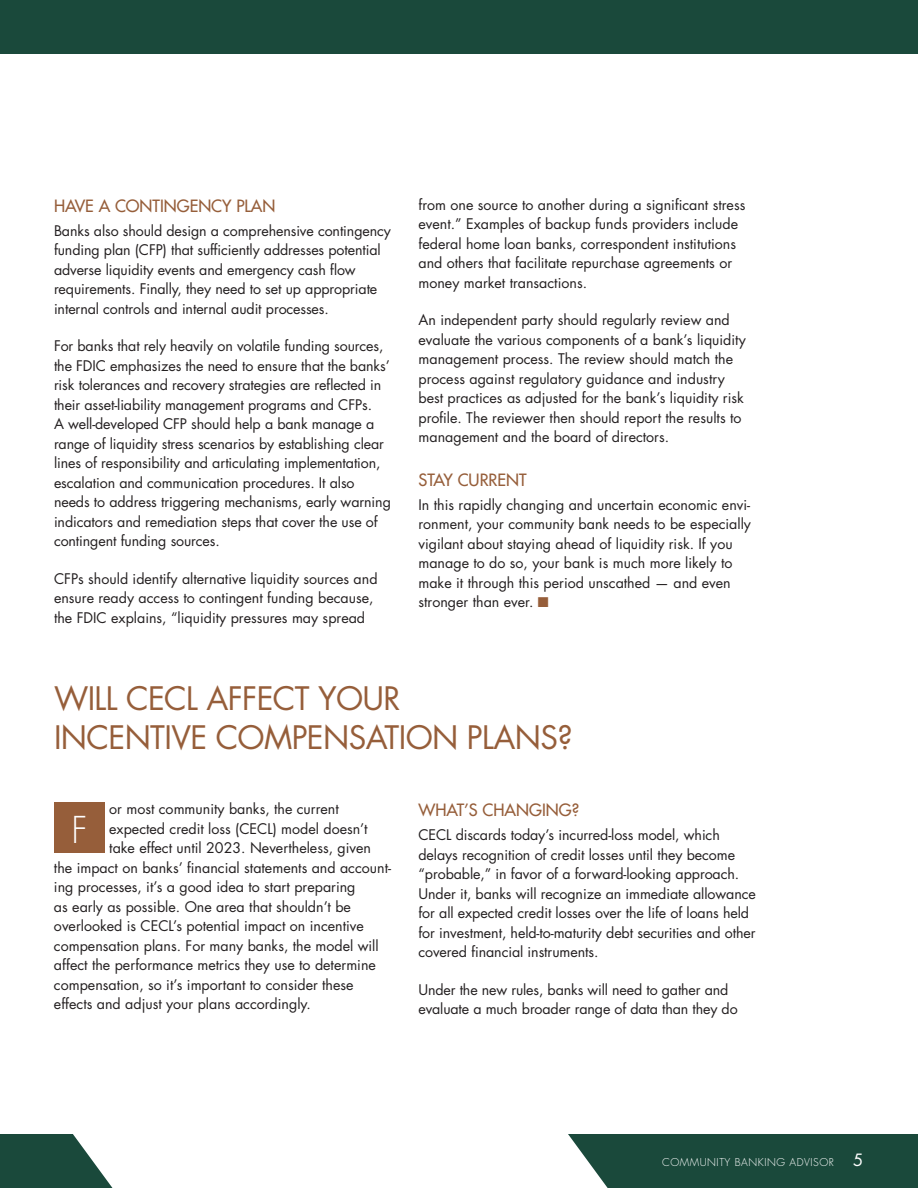
<style>
.page{position:relative;width:918px;height:1188px;background:#fff}
.page>*{position:absolute;margin:0;border:0;box-sizing:border-box;transform-origin:0 0}
.t1{font:300 36px "Futura Std";color:#fff}
.t2{font:31.5px/39px "Futura Std";letter-spacing:-.02em;color:#965e3a}
.t3{font:500 16.5px "Futura Std";color:#965e3a}
.t4{font:14.25px/19.5px "Futura Std";color:#231f20}
.t5{font:300 10.5px "Futura Std";letter-spacing:.05em;color:#fff}
.s1{color:#965e3a}
.s2{font-weight:400;font-size:16.5px}
</style>
<div class="page">
<svg style="left:0;top:1134px;width:112px;height:54px"></svg>
<div style="left:0;top:0;width:918px;height:54px;background:#1a493b"></div>
<div style="left:568px;top:1134px;width:350px;height:54px;background:#1a493b"></div>
<div style="left:54px;top:802px;width:51px;height:51px;background:#965e3a"></div>
<p class="t3" style="left:54px;top:195px;width:223px">HAVE A CONTINGENCY PLAN</p>
<p class="t4" style="left:54px;top:221px;width:338px">Banks also should design a comprehensive contingency funding plan (CFP) that sufficiently addresses potential adverse liquidity events and emergency cash flow requirements. Finally, they need to set up appropriate internal controls and internal audit processes.</p>
<p class="t4" style="left:54px;top:336px;width:338px">For banks that rely heavily on volatile funding sources, the FDIC emphasizes the need to ensure that the banks’ risk tolerances and recovery strategies are reflected in their asset-liability management programs and CFPs.<br>A well-developed CFP should help a bank manage a range of liquidity stress scenarios by establishing clear lines of responsibility and articulating implementation, escalation and communication procedures. It also needs to address triggering mechanisms, early warning indicators and remediation steps that cover the use of contingent funding sources.</p>
<p class="t4" style="left:54px;top:569px;width:325px">CFPs should identify alternative liquidity sources and ensure ready access to contingent funding because, the FDIC explains, “liquidity pressures may spread</p>
<p class="t4" style="left:419px;top:195px;width:328px">from one source to another during a significant stress event.” Examples of backup funds providers include federal home loan banks, correspondent institutions and others that facilitate repurchase agreements or money market transactions.</p>
<p class="t4" style="left:419px;top:310px;width:329px">An independent party should regularly review and evaluate the various components of a bank’s liquidity management process. The review should match the process against regulatory guidance and industry best practices as adjusted for the bank’s liquidity risk profile. The reviewer then should report the results to management and the board of directors.</p>
<p class="t3" style="left:418px;top:469px;width:110px">STAY CURRENT</p>
<p class="t4" style="left:418px;top:495px;width:334px">In this rapidly changing and uncertain economic envi&shy;ronment, your community bank needs to be especially vigilant about staying ahead of liquidity risk. If you manage to do so, your bank is much more likely to make it through this period unscathed — and even stronger than ever. <span class="s1">■</span></p>
<h2 class="t2" style="left:54px;top:679px;width:520px">WILL CECL AFFECT YOUR<br>INCENTIVE COMPENSATION PLANS?</h2>
<p class="t4" style="left:109px;top:799px;width:231px">or most community banks, the current</p>
<p class="t4" style="left:109px;top:819px;width:260px">expected credit loss (CECL) model doesn’t</p>
<p class="t4" style="left:109px;top:838px;width:263px">take effect until 2023. Nevertheless, given</p>
<p class="t4" style="left:54px;top:858px;width:339px">the impact on banks’ financial statements and account-</p>
<p class="t4" style="left:54px;top:877px;width:303px">ing processes, it’s a good idea to start preparing</p>
<p class="t4" style="left:54px;top:897px;width:298px">as early as possible. One area that shouldn’t be</p>
<p class="t4" style="left:54px;top:916px;width:311px">overlooked is CECL’s potential impact on incentive</p>
<p class="t4" style="left:54px;top:936px;width:326px">compensation plans. For many banks, the model will</p>
<p class="t4" style="left:54px;top:955px;width:323px">affect the performance metrics they use to determine</p>
<p class="t4" style="left:54px;top:975px;width:301px">compensation, so it’s important to consider these</p>
<p class="t4" style="left:54px;top:994px;width:258px">effects and adjust your plans accordingly.</p>
<h1 class="t1" style="left:71px;top:808px;width:17px">F</h1>
<p class="t3" style="left:418px;top:800px;width:162px">WHAT’S CHANGING?</p>
<p class="t4" style="left:418px;top:825px;width:339px">CECL discards today’s incurred-loss model, which delays recognition of credit losses until they become “probable,” in favor of a forward-looking approach.<br>Under it, banks will recognize an immediate allowance for all expected credit losses over the life of loans held for investment, held-to-maturity debt securities and other covered financial instruments.</p>
<p class="t4" style="left:418px;top:980px;width:321px">Under the new rules, banks will need to gather and evaluate a much broader range of data than they do</p>
<p class="t5" style="left:662px;top:1155px;width:203px">COMMUNITY BANKING ADVISOR <span class="s2">5</span></p>
</div>
